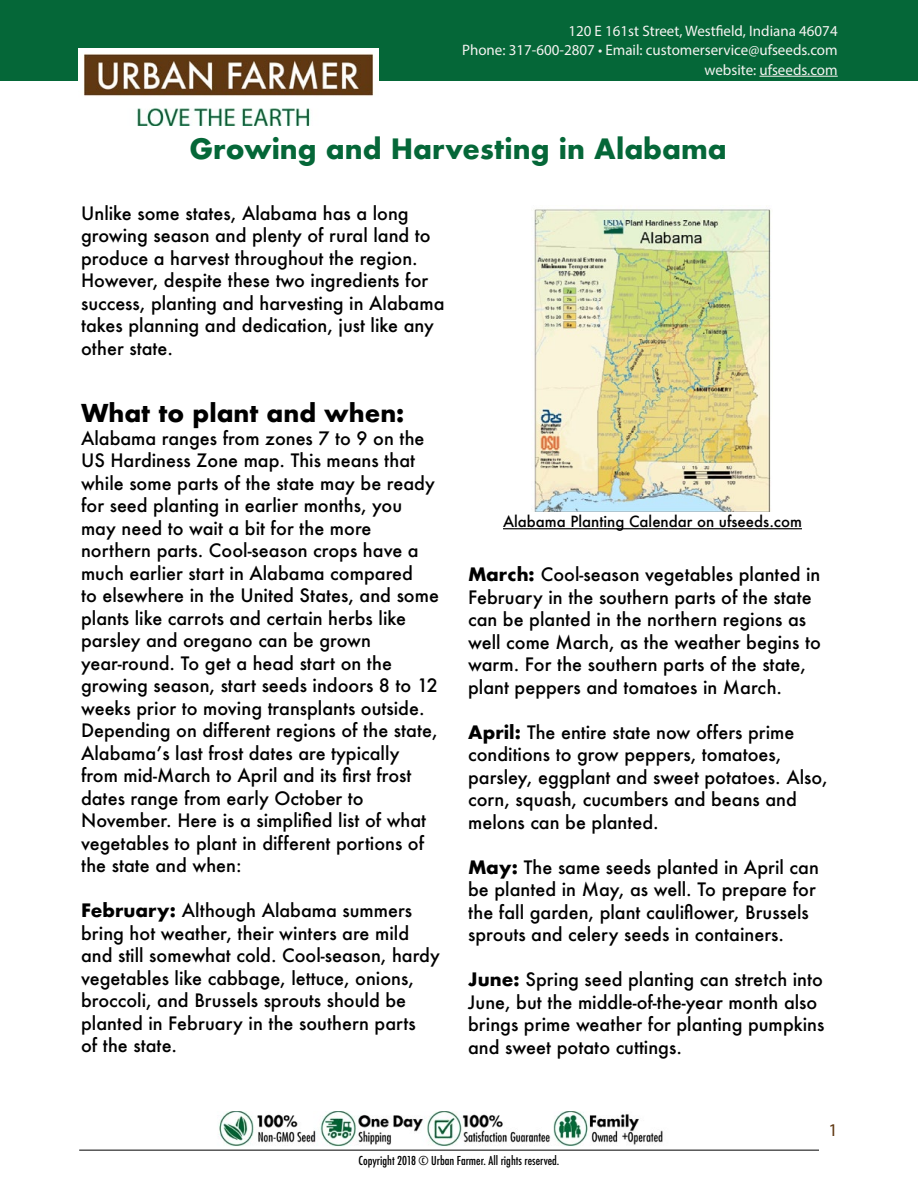
<style>
.page{position:relative;width:918px;height:1188px;background:#fff}
.page>*{position:absolute;margin:0;border:0;box-sizing:border-box;transform-origin:0 0}
.t1{font:700 27.3px "Futura";color:#056738}
.t2{font:700 24px "Futura";color:#000}
.t3{font:500 18px/22.5px "Futura";color:#000}
.t4{font:18px "Myriad Pro";color:#603812}
.t5{font:15.15px/19.5px "Myriad Pro";color:#f5f3f1;text-align:right}
.t6{font:500 15px "Futura";color:#000}
.t7{font:500 condensed 12px "Futura";color:#000}
.s1{font-weight:700}
</style>
<div class="page">
<hr style="left:79px;top:1150px;width:740px;height:1px;background:#000">
<img style="left:534px;top:209px;width:237px;height:303px">
<div style="left:0;top:0;width:918px;height:81px;background:#056738"></div>
<hr style="left:760px;top:76px;width:78px;height:1px;background:#f5f3f1">
<img style="left:218px;top:1111px;width:445px;height:36px">
<hr style="left:503px;top:528px;width:299px;height:1px;background:#000">
<img style="left:79px;top:48px;width:300px;height:77px">
<p class="t5" style="left:462px;top:21px;width:377px">120 E 161st Street, Westfield, Indiana 46074<br>Phone: 317-600-2807 • Email: customerservice@ufseeds.com website: ufseeds.com</p>
<h1 class="t1" style="left:189px;top:129px;width:539px">Growing and Harvesting in Alabama</h1>
<p class="t3" style="left:81px;top:202px;width:365px">Unlike some states, Alabama has a long growing season and plenty of rural land to produce a harvest throughout the region.<br>However, despite these two ingredients for success, planting and harvesting in Alabama takes planning and dedication, just like any other state.</p>
<h2 class="t2" style="left:81px;top:396px;width:325px">What to plant and when:</h2>
<p class="t3" style="left:81px;top:427px;width:359px">Alabama ranges from zones 7 to 9 on the US Hardiness Zone map. This means that while some parts of the state may be ready for seed planting in earlier months, you may need to wait a bit for the more northern parts. Cool-season crops have a much earlier start in Alabama compared<br>to elsewhere in the United States, and some plants like carrots and certain herbs like parsley and oregano can be grown year-round. To get a head start on the growing season, start seeds indoors 8 to 12 weeks prior to moving transplants outside.<br>Depending on different regions of the state, Alabama’s last frost dates are typically from mid-March to April and its first frost dates range from early October to November. Here is a simplified list of what vegetables to plant in different portions of the state and when:</p>
<p class="t3" style="left:81px;top:899px;width:360px"><span class="s1">February:</span> Although Alabama summers bring hot weather, their winters are mild and still somewhat cold. Cool-season, hardy vegetables like cabbage, lettuce, onions, broccoli, and Brussels sprouts should be planted in February in the southern parts<br>of the state.</p>
<p class="t6" style="left:503px;top:511px;width:300px">Alabama Planting Calendar on ufseeds.com</p>
<p class="t3" style="left:468px;top:563px;width:354px"><span class="s1">March:</span> Cool-season vegetables planted in February in the southern parts of the state can be planted in the northern regions as well come March, as the weather begins to warm. For the southern parts of the state, plant peppers and tomatoes in March.</p>
<p class="t3" style="left:468px;top:721px;width:361px"><span class="s1">April:</span> The entire state now offers prime conditions to grow peppers, tomatoes, parsley, eggplant and sweet potatoes. Also, corn, squash, cucumbers and beans and melons can be planted.</p>
<p class="t3" style="left:468px;top:856px;width:352px"><span class="s1">May:</span> The same seeds planted in April can be planted in May, as well. To prepare for the fall garden, plant cauliflower, Brussels sprouts and celery seeds in containers.</p>
<p class="t3" style="left:468px;top:968px;width:358px"><span class="s1">June:</span> Spring seed planting can stretch into June, but the middle-of-the-year month also brings prime weather for planting pumpkins and sweet potato cuttings.</p>
<p class="t4" style="left:828px;top:1119px;width:11px">1</p>
<p class="t7" style="left:359px;top:1153px;width:202px">Copyright 2018 © Urban Farmer. All rights reserved.</p>
</div>
